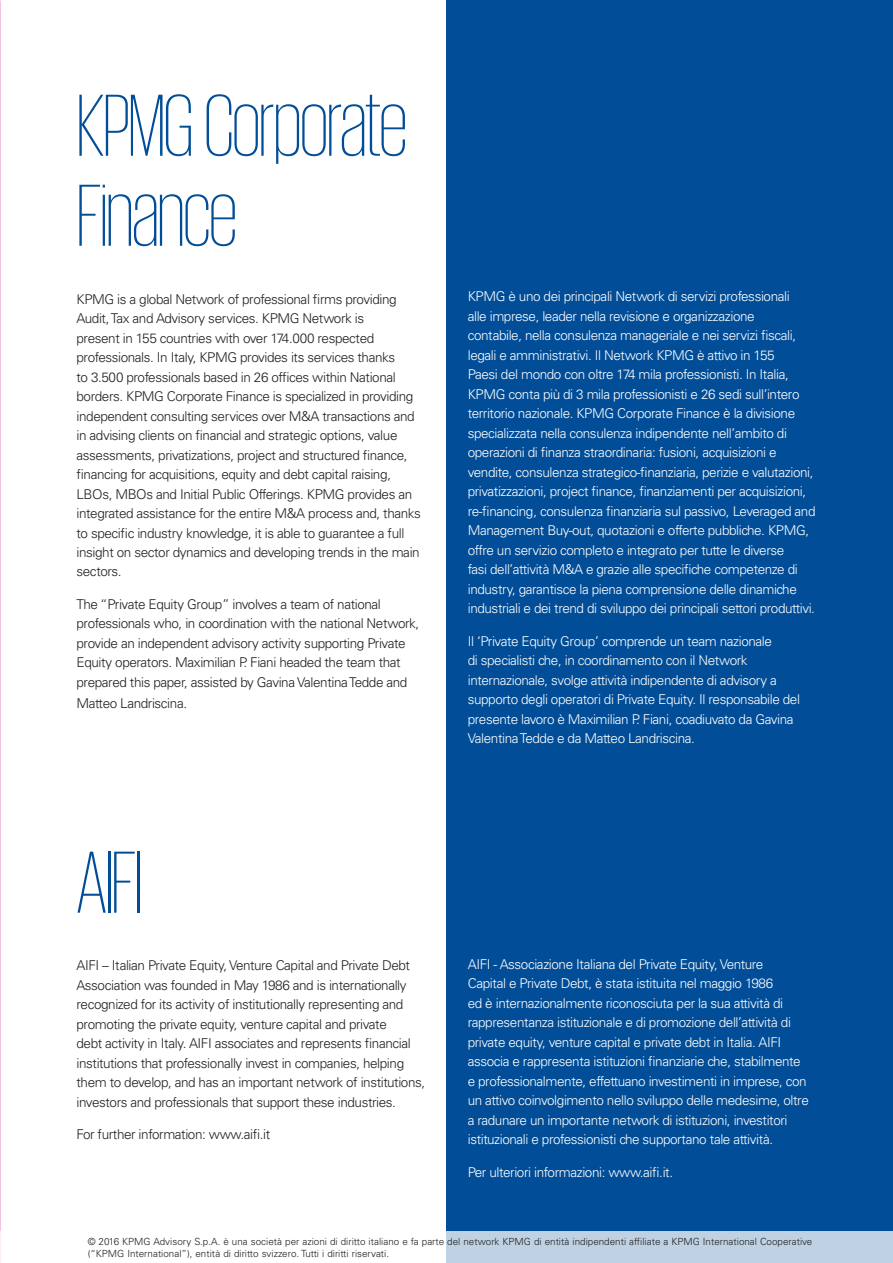
<style>
.page{position:relative;width:893px;height:1263px;background:#fff}
.page>*{position:absolute;margin:0;border:0;box-sizing:border-box;transform-origin:0 0}
.t1{font:200 90px/90px "KPMG";letter-spacing:-.02em;color:#014d97}
.t2{font:300 13.5px/19.5px "Univers LT Std";letter-spacing:-.03em;color:#fff}
.t3{font:300 13.5px/19.5px "Univers LT Std";letter-spacing:-.03em;color:#231f20}
.t4{font:300 9.9px/12.1px "Univers LT Std";color:#231f20}
</style>
<div class="page">
<div style="left:446px;top:0;width:447px;height:1263px;background:#014d97"></div>
<img style="left:0;top:0;width:1px;height:1263px">
<svg style="left:0;top:1231px;width:893px;height:32px;fill:#bfd2e4"></svg>
<h1 class="t1" style="left:77px;top:78px;width:332px">KPMG Corporate<br>Finance</h1>
<p class="t3" style="left:77px;top:289px;width:346px">KPMG is a global Network of professional firms providing Audit, Tax and Advisory services. KPMG Network is<br>present in 155 countries with over 174.000 respected professionals. In Italy, KPMG provides its services thanks<br>to 3.500 professionals based in 26 offices within National borders. KPMG Corporate Finance is specialized in providing independent consulting services over M&amp;A transactions and in advising clients on financial and strategic options, value assessments, privatizations, project and structured finance, financing for acquisitions, equity and debt capital raising, LBOs, MBOs and Initial Public Offerings. KPMG provides an integrated assistance for the entire M&amp;A process and, thanks to specific industry knowledge, it is able to guarantee a full insight on sector dynamics and developing trends in the main sectors.</p>
<p class="t3" style="left:77px;top:594px;width:344px">The “Private Equity Group” involves a team of national professionals who, in coordination with the national Network, provide an independent advisory activity supporting Private Equity operators. Maximilian P. Fiani headed the team that prepared this paper, assisted by Gavina Valentina Tedde and</p>
<p class="t3" style="left:77px;top:693px;width:112px">Matteo Landriscina.</p>
<h1 class="t1" style="left:77px;top:835px;width:68px">AIFI</h1>
<p class="t3" style="left:77px;top:956px;width:350px">AIFI – Italian Private Equity, Venture Capital and Private Debt Association was founded in May 1986 and is internationally recognized for its activity of institutionally representing and promoting the private equity, venture capital and private<br>debt activity in Italy. AIFI associates and represents financial institutions that professionally invest in companies, helping them to develop, and has an important network of institutions, investors and professionals that support these industries.</p>
<p class="t3" style="left:77px;top:1125px;width:195px">For further information: www.aifi.it</p>
<p class="t2" style="left:468px;top:287px;width:349px">KPMG è uno dei principali Network di servizi professionali<br>alle imprese, leader nella revisione e organizzazione<br>contabile, nella consulenza manageriale e nei servizi fiscali, legali e amministrativi. Il Network KPMG è attivo in 155<br>Paesi del mondo con oltre 174 mila professionisti. In Italia, KPMG conta più di 3 mila professionisti e 26 sedi sull’intero territorio nazionale. KPMG Corporate Finance è la divisione specializzata nella consulenza indipendente nell’ambito di operazioni di finanza straordinaria: fusioni, acquisizioni e vendite, consulenza strategico-finanziaria, perizie e valutazioni, privatizzazioni, project finance, finanziamenti per acquisizioni, re-financing, consulenza finanziaria sul passivo, Leveraged and Management Buy-out, quotazioni e offerte pubbliche. KPMG, offre un servizio completo e integrato per tutte le diverse<br>fasi dell’attività M&amp;A e grazie alle specifiche competenze di industry, garantisce la piena comprensione delle dinamiche industriali e dei trend di sviluppo dei principali settori produttivi.</p>
<p class="t2" style="left:468px;top:631px;width:334px">Il ‘Private Equity Group’ comprende un team nazionale<br>di specialisti che, in coordinamento con il Network internazionale, svolge attività indipendente di advisory a supporto degli operatori di Private Equity. Il responsabile del presente lavoro è Maximilian P. Fiani, coadiuvato da Gavina Valentina Tedde e da Matteo Landriscina.</p>
<p class="t2" style="left:468px;top:954px;width:343px">AIFI - Associazione Italiana del Private Equity, Venture<br>Capital e Private Debt, è stata istituita nel maggio 1986<br>ed è internazionalmente riconosciuta per la sua attività di rappresentanza istituzionale e di promozione dell’attività di private equity, venture capital e private debt in Italia. AIFI associa e rappresenta istituzioni finanziarie che, stabilmente e professionalmente, effettuano investimenti in imprese, con un attivo coinvolgimento nello sviluppo delle medesime, oltre a radunare un importante network di istituzioni, investitori istituzionali e professionisti che supportano tale attività.</p>
<p class="t2" style="left:468px;top:1162px;width:207px">Per ulteriori informazioni: www.aifi.it.</p>
<p class="t4" style="left:88px;top:1235px;width:726px">© 2016 KPMG Advisory S.p.A. è una società per azioni di diritto italiano e fa parte del network KPMG di entità indipendenti affiliate a KPMG International Cooperative (“KPMG International”), entità di diritto svizzero. Tutti i diritti riservati.</p>
</div>
